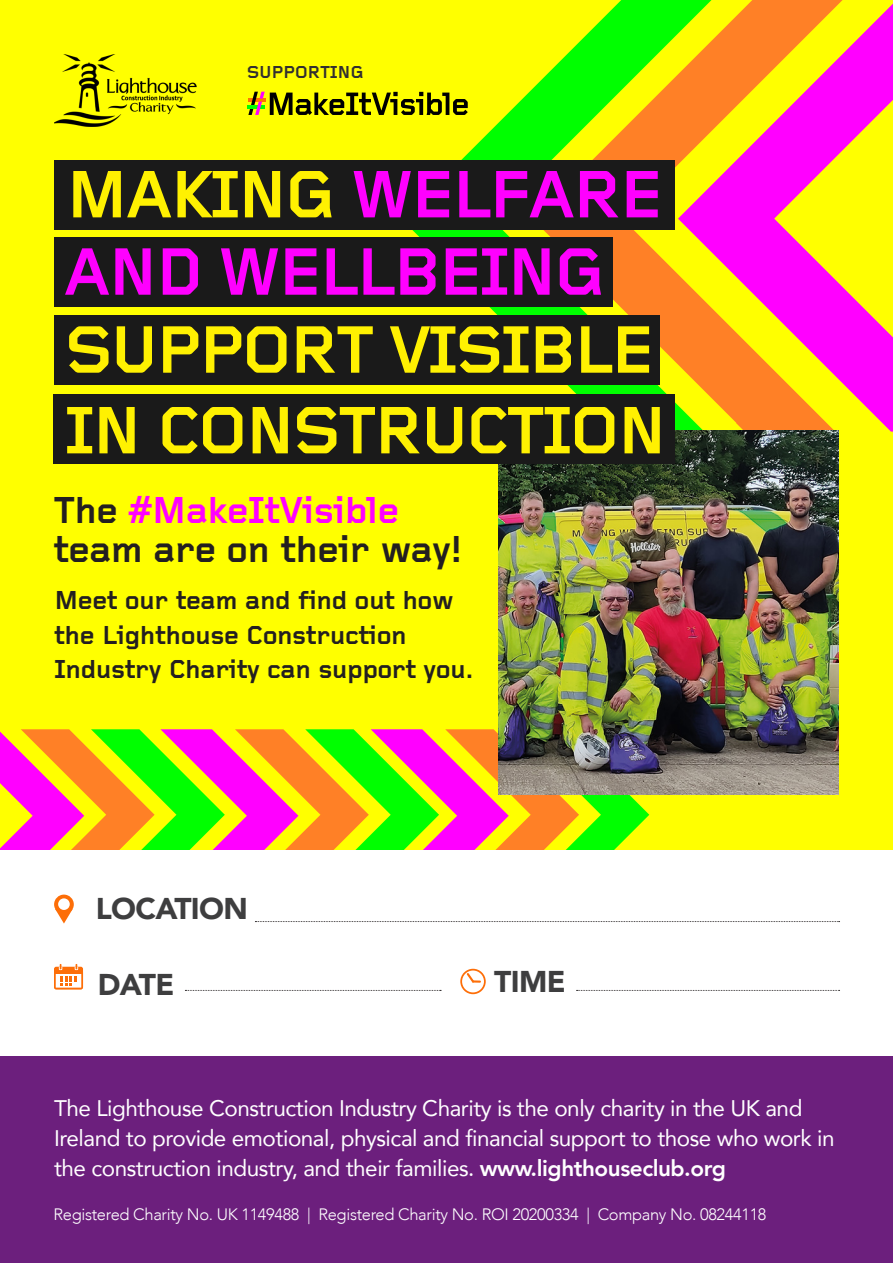
<style>
.page{position:relative;width:893px;height:1263px;background:#fff}
.page>*{position:absolute;margin:0;border:0;box-sizing:border-box;transform-origin:0 0}
.t1{font:700 69.6px/80.7px "Foundry Gridnik";letter-spacing:-.05em;color:#fff101}
.t2{font:700 69.6px "Foundry Gridnik";letter-spacing:-.05em;color:#f0f}
.t3{font:700 39px/39px "Foundry Gridnik";letter-spacing:-.02em;color:#231f20}
.t4{font:900 30px "Avenir";letter-spacing:-.02em;color:#3e3e3f}
.t5{font:700 27px/34.5px "Foundry Gridnik";letter-spacing:-.02em;color:#231f20}
.t6{font:22.5px/30px "Avenir";letter-spacing:-.02em;color:#fff}
.t7{font:700 18px "Foundry Gridnik";letter-spacing:-.02em;color:#312f30}
.t8{font:300 16.5px "Avenir";letter-spacing:-.02em;color:#fff}
.s1{color:#fff101}
.s2{color:#f0f}
.s3{font-weight:800}
</style>
<div class="page">
<div style="left:0;top:0;width:893px;height:850px;background:#ff0"></div>
<svg style="left:0;top:729px;width:649px;height:121px"></svg>
<svg style="left:255px;top:921px;width:585px;height:1px"></svg>
<svg style="left:185px;top:990px;width:256px;height:1px"></svg>
<svg style="left:577px;top:990px;width:263px;height:1px"></svg>
<svg style="left:54px;top:894px;width:20px;height:20px"></svg>
<svg style="left:55px;top:909px;width:18px;height:14px"></svg>
<div style="left:58px;top:898px;width:12px;height:12px;background:#fff;border-radius:50%"></div>
<svg style="left:54px;top:964px;width:29px;height:25px"></svg>
<svg style="left:460px;top:969px;width:26px;height:25px"></svg>
<div style="left:0;top:1056px;width:893px;height:207px;background:#6c1f7d"></div>
<svg style="left:843px;top:4px;width:50px;height:428px"></svg>
<svg style="left:402px;top:88px;width:131px;height:228px"></svg>
<svg style="left:533px;top:0;width:310px;height:431px"></svg>
<svg style="left:736px;top:423px;width:72px;height:8px"></svg>
<div style="left:54px;top:238px;width:558px;height:69px;background:#1a1a1a"></div>
<div style="left:54px;top:160px;width:621px;height:70px;background:#1a1a1a"></div>
<div style="left:54px;top:316px;width:605px;height:69px;background:#1a1a1a"></div>
<img style="left:498px;top:431px;width:341px;height:363px">
<img style="left:54px;top:54px;width:143px;height:73px">
<hr style="left:247px;top:105px;width:18px;height:3px;background:#0f0">
<svg style="left:248px;top:92px;width:220px;height:23px"></svg>
<div style="left:53px;top:394px;width:622px;height:70px;background:#1a1a1a"></div>
<p class="t7" style="left:247px;top:62px;width:119px">SUPPORTING</p>
<h1 class="t2" style="left:66px;top:156px;width:599px"><span class="s1">MAKING</span> WELFARE</h1>
<h1 class="t2" style="left:63px;top:233px;width:544px">AND WELLBEING</h1>
<h1 class="t1" style="left:64px;top:313px;width:605px">SUPPORT VISIBLE<br>IN CONSTRUCTION</h1>
<h2 class="t3" style="left:53px;top:493px;width:410px">The <span class="s2">#MakeItVisible </span>team are on their way!</h2>
<p class="t5" style="left:54px;top:585px;width:421px">Meet our team and find out how the Lighthouse Construction<br>Industry Charity can support you.</p>
<h3 class="t4" style="left:96px;top:883px;width:154px">LOCATION</h3>
<h3 class="t4" style="left:98px;top:959px;width:78px">DATE</h3>
<h3 class="t4" style="left:494px;top:956px;width:73px">TIME</h3>
<p class="t6" style="left:54px;top:1092px;width:782px">The Lighthouse Construction Industry Charity is the only charity in the UK and<br>Ireland to provide emotional, physical and financial support to those who work in the construction industry, and their families. <span class="s3">www.lighthouseclub.org</span></p>
<p class="t8" style="left:53px;top:1205px;width:714px">Registered Charity No. UK 1149488 | Registered Charity No. ROI 20200334 | Company No. 08244118</p>
</div>
